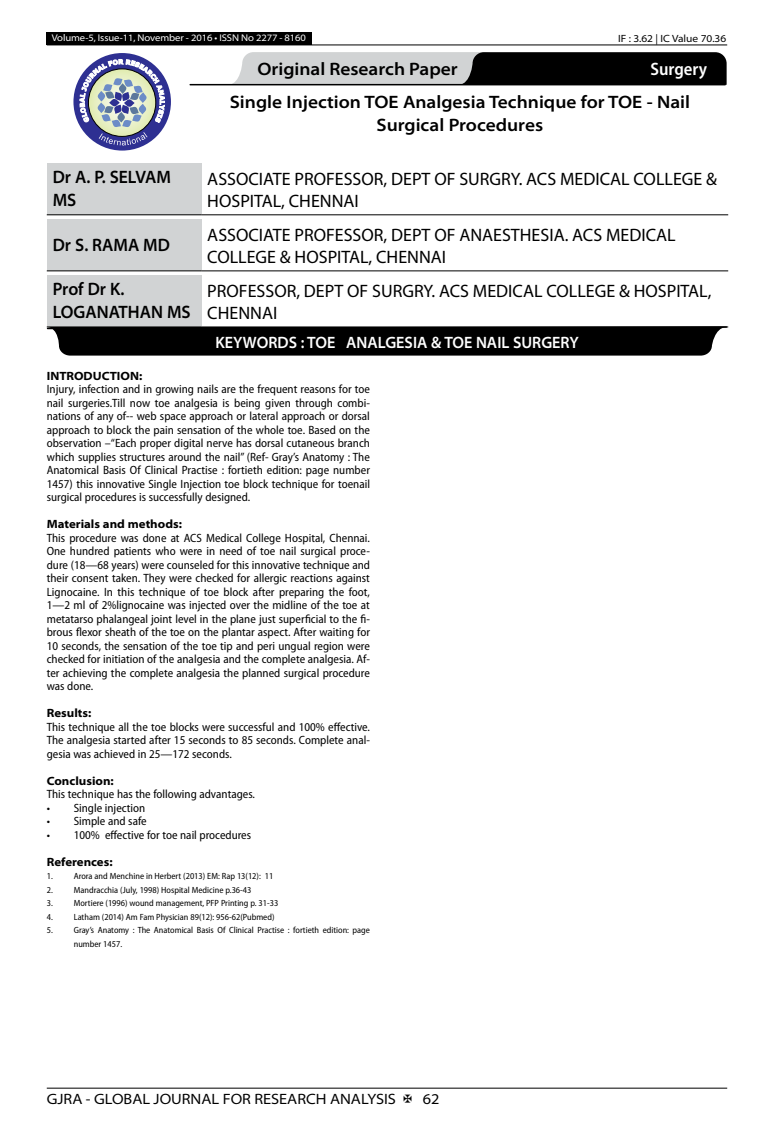
<style>
.page{position:relative;width:774px;height:1136px;background:#fff}
.page>*{position:absolute;margin:0;border:0;box-sizing:border-box;transform-origin:0 0}
.t1{font:18px/21.6px "Myriad Pro";color:#000}
.t2{font:600 semi-expanded 18px/23.4px "Myriad Pro";color:#000;text-align:center}
.t3{font:600 semi-expanded 18px/23.4px "Myriad Pro";color:#000;scale:.9 1}
.t4{font:600 semi-condensed 18px "Myriad Pro";color:#fff}
.t5{font:600 semi-expanded 16.5px "Myriad Pro";color:#fff;scale:.9 1}
.t6{font:semi-expanded 15px "Myriad Pro";color:#000}
.t7{font:semi-condensed 12px/13.5px "Myriad Pro";color:#000;text-align:justify}
.t8{font:700 semi-expanded 12px "Myriad Pro";color:#000}
.t9{font:semi-expanded 10.5px "Myriad Pro";color:#000}
.t10{font:semi-expanded 9.75px "Myriad Pro";letter-spacing:-.01em;color:#fff}
.t11{font:semi-condensed 9px/13.5px "Myriad Pro";color:#000}
</style>
<div class="page">
<hr style="left:47px;top:1087px;width:680px;height:1px;background:#000">
<div style="left:47px;top:32px;width:265px;height:13px;background:#000"></div>
<hr style="left:47px;top:45px;width:680px;height:1px;background:#000">
<svg style="left:229px;top:52px;width:498px;height:33px;background:#686969"></svg>
<div style="left:73px;top:53px;width:98px;height:97px;background:#2e3092;border-radius:50%"></div>
<svg style="left:80px;top:59px;width:85px;height:86px"></svg>
<div style="left:47px;top:163px;width:154px;height:52px;background:#d1d3d4"></div>
<hr style="left:47px;top:214px;width:154px;height:1px;background:#000">
<hr style="left:201px;top:214px;width:527px;height:1px;background:#000">
<div style="left:47px;top:219px;width:154px;height:52px;background:#d1d3d4"></div>
<hr style="left:47px;top:270px;width:154px;height:1px;background:#000">
<hr style="left:201px;top:270px;width:527px;height:1px;background:#000">
<div style="left:47px;top:275px;width:154px;height:52px;background:#d1d3d4"></div>
<svg style="left:46px;top:325px;width:682px;height:30px;background:#141414"></svg>
<hr style="left:190px;top:84px;width:535px;height:1px;background:#000">
<p class="t10" style="left:52px;top:32px;width:256px">Volume-5, Issue-11, November - 2016 • ISSN No 2277 - 8160</p>
<p class="t9" style="left:618px;top:32px;width:110px">IF : 3.62 | IC Value 70.36</p>
<h1 class="t2" style="left:257px;top:58px;width:202px">Original Research Paper</h1>
<h1 class="t4" style="left:650px;top:59px;width:58px">Surgery</h1>
<h1 class="t2" style="left:230px;top:91px;width:462px">Single Injection TOE Analgesia Technique for TOE - Nail<br>Surgical Procedures</h1>
<h1 class="t3" style="left:53px;top:165px;width:133px">Dr A. P. SELVAM<br>MS</h1>
<h1 class="t1" style="left:207px;top:168px;width:511px">ASSOCIATE PROFESSOR, DEPT OF SURGRY. ACS MEDICAL COLLEGE &amp;<br>HOSPITAL, CHENNAI</h1>
<h1 class="t3" style="left:53px;top:233px;width:132px">Dr S. RAMA MD</h1>
<h1 class="t1" style="left:207px;top:224px;width:470px">ASSOCIATE PROFESSOR, DEPT OF ANAESTHESIA. ACS MEDICAL<br>COLLEGE &amp; HOSPITAL, CHENNAI</h1>
<h1 class="t3" style="left:53px;top:277px;width:155px">Prof Dr K.<br>LOGANATHAN MS</h1>
<h1 class="t1" style="left:207px;top:281px;width:506px">PROFESSOR, DEPT OF SURGRY. ACS MEDICAL COLLEGE &amp; HOSPITAL,<br>CHENNAI</h1>
<h2 class="t5" style="left:216px;top:333px;width:405px">KEYWORDS : TOE ANALGESIA &amp; TOE NAIL SURGERY</h2>
<p class="t8" style="left:47px;top:368px;width:97px">INTRODUCTION:</p>
<p class="t7" style="left:47px;top:382px;width:325px">Injury, infection and in growing nails are the frequent reasons for toe nail surgeries.Till now toe analgesia is being given through combi&shy;nations of any of-- web space approach or lateral approach or dorsal approach to block the pain sensation of the whole toe. Based on the observation –“Each proper digital nerve has dorsal cutaneous branch which supplies structures around the nail” (Ref- Gray’s Anatomy : The Anatomical Basis Of Clinical Practise : fortieth edition: page number 1457) this innovative Single Injection toe block technique for toenail surgical procedures is successfully designed.</p>
<p class="t8" style="left:47px;top:517px;width:137px">Materials and methods:</p>
<p class="t7" style="left:47px;top:531px;width:325px">This procedure was done at ACS Medical College Hospital, Chennai.<br>One hundred patients who were in need of toe nail surgical proce&shy;dure (18—68 years) were counseled for this innovative technique and their consent taken. They were checked for allergic reactions against Lignocaine. In this technique of toe block after preparing the foot, 1—2 ml of 2%lignocaine was injected over the midline of the toe at metatarso phalangeal joint level in the plane just superficial to the fi&shy;brous flexor sheath of the toe on the plantar aspect. After waiting for 10 seconds, the sensation of the toe tip and peri ungual region were checked for initiation of the analgesia and the complete analgesia. Af&shy;ter achieving the complete analgesia the planned surgical procedure was done.</p>
<p class="t8" style="left:47px;top:706px;width:46px">Results:</p>
<p class="t7" style="left:47px;top:720px;width:325px">This technique all the toe blocks were successful and 100% effective.<br>The analgesia started after 15 seconds to 85 seconds. Complete anal&shy;gesia was achieved in 25—172 seconds.</p>
<p class="t8" style="left:47px;top:773px;width:69px">Conclusion:</p>
<p class="t7" style="left:47px;top:787px;width:210px">This technique has the following advantages.</p>
<p class="t7" style="left:47px;top:801px;width:100px">• Single injection</p>
<p class="t7" style="left:47px;top:814px;width:101px">• Simple and safe</p>
<p class="t7" style="left:47px;top:828px;width:206px">• 100% effective for toe nail procedures</p>
<p class="t8" style="left:47px;top:854px;width:67px">References:</p>
<p class="t11" style="left:47px;top:869px;width:228px">1. Arora and Menchine in Herbert (2013) EM: Rap 13(12): 11</p>
<p class="t11" style="left:47px;top:883px;width:206px">2. Mandracchia (July, 1998) Hospital Medicine p.36-43</p>
<p class="t11" style="left:47px;top:896px;width:233px">3. Mortiere (1996) wound management, PFP Printing p. 31-33</p>
<p class="t11" style="left:47px;top:910px;width:229px">4. Latham (2014) Am Fam Physician 89(12): 956-62(Pubmed)</p>
<p class="t11" style="left:74px;top:923px;width:298px;text-indent:-27px">5. Gray’s Anatomy : The Anatomical Basis Of Clinical Practise : fortieth edition: page number 1457.</p>
<p class="t6" style="left:47px;top:1090px;width:351px">GJRA - GLOBAL JOURNAL FOR RESEARCH ANALYSIS</p>
<p class="t6" style="left:423px;top:1090px;width:18px">62</p>
</div>
